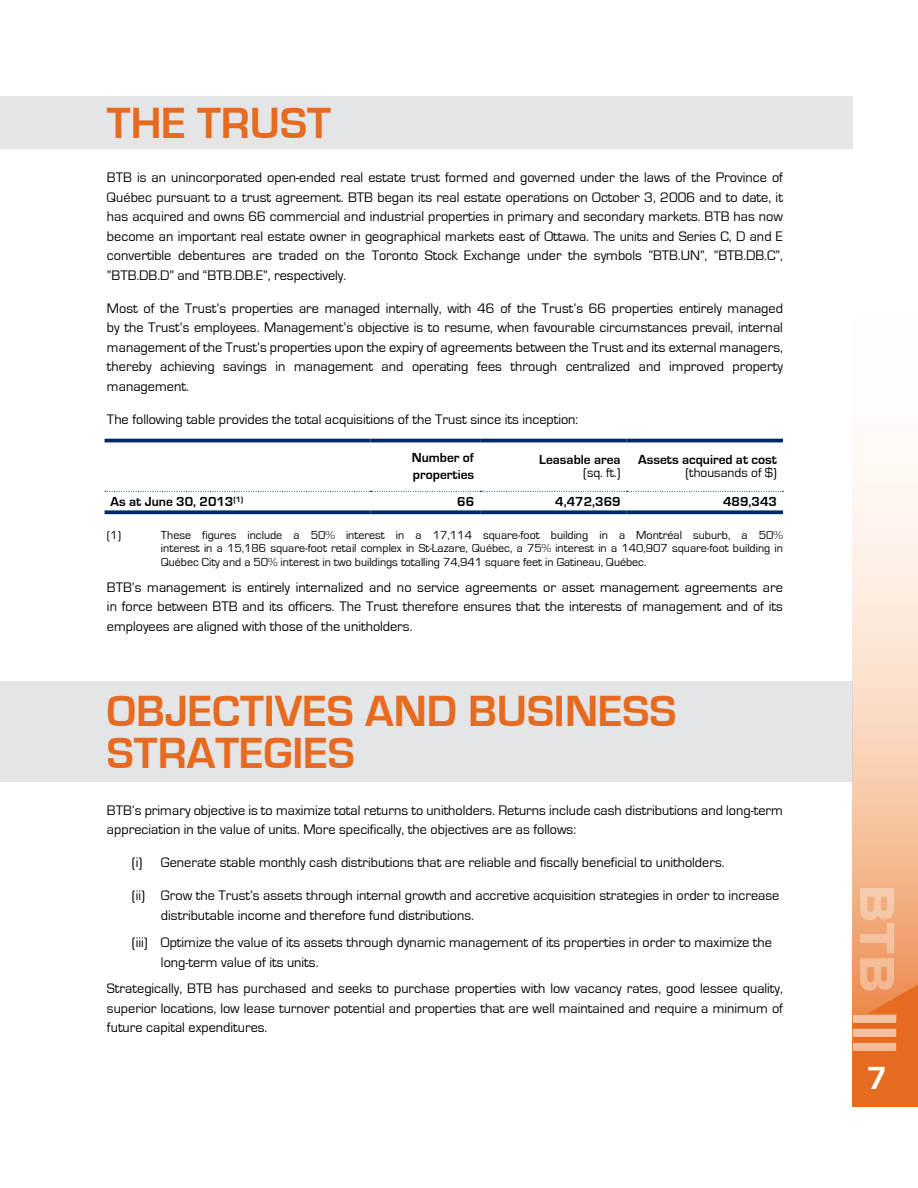
<style>
.page{position:relative;width:918px;height:1188px;background:#fff}
.page>*{position:absolute;margin:0;border:0;box-sizing:border-box;transform-origin:0 0}
.t1{font:700 45px/42px "Eurostile";color:#e66a1f}
.t2{font:700 33px "Eurostile";color:#fff}
.t3{font:14.25px/19.5px "Eurostile";color:#000;text-align:justify}
.t4{font:700 13.5px/16.2px "Eurostile";color:#000}
.t5{font:13.5px "Eurostile";color:#000}
.t6{font:12px/13.5px "Eurostile";color:#000;text-align:justify}
</style>
<div class="page">
<svg style="left:852px;top:454px;width:66px;height:653px"></svg>
<svg style="left:853px;top:888px;width:65px;height:218px"></svg>
<div style="left:0;top:96px;width:852px;height:52px;background:#e4e5e6"></div>
<div style="left:0;top:681px;width:852px;height:101px;background:#e4e5e6"></div>
<hr style="left:105px;top:439px;width:265px;height:3px;background:#002868">
<hr style="left:370px;top:439px;width:110px;height:3px;background:#002868">
<hr style="left:480px;top:439px;width:147px;height:3px;background:#002868">
<hr style="left:627px;top:439px;width:156px;height:3px;background:#002868">
<svg style="left:105px;top:510px;width:265px;height:4px"></svg>
<svg style="left:370px;top:510px;width:110px;height:4px"></svg>
<svg style="left:480px;top:510px;width:147px;height:4px"></svg>
<svg style="left:627px;top:510px;width:156px;height:4px"></svg>
<svg style="left:105px;top:491px;width:679px;height:1px"></svg>
<h1 class="t1" style="left:107px;top:103px;width:225px">THE TRUST</h1>
<p class="t3" style="left:107px;top:168px;width:677px">BTB is an unincorporated open-ended real estate trust formed and governed under the laws of the Province of Québec pursuant to a trust agreement. BTB began its real estate operations on October 3, 2006 and to date, it has acquired and owns 66 commercial and industrial properties in primary and secondary markets. BTB has now become an important real estate owner in geographical markets east of Ottawa. The units and Series C, D and E convertible debentures are traded on the Toronto Stock Exchange under the symbols ”BTB.UN”, ”BTB.DB.C”, ”BTB.DB.D” and “BTB.DB.E”, respectively.</p>
<p class="t3" style="left:107px;top:299px;width:678px">Most of the Trust’s properties are managed internally, with 46 of the Trust’s 66 properties entirely managed by the Trust’s employees. Management’s objective is to resume, when favourable circumstances prevail, internal management of the Trust’s properties upon the expiry of agreements between the Trust and its external managers, thereby achieving savings in management and operating fees through centralized and improved property management.</p>
<p class="t3" style="left:107px;top:410px;width:473px">The following table provides the total acquisitions of the Trust since its inception:</p>
<p class="t4" style="left:412px;top:450px;width:64px">Number of properties</p>
<p class="t4" style="left:539px;top:451px;width:83px">Leasable area</p>
<p class="t5" style="left:583px;top:465px;width:39px">(sq. ft.)</p>
<p class="t4" style="left:638px;top:451px;width:140px">Assets acquired at cost</p>
<p class="t5" style="left:686px;top:465px;width:93px">(thousands of $)</p>
<p class="t4" style="left:111px;top:494px;width:134px">As at June 30, 2013<sup>(1)</sup></p>
<p class="t4" style="left:457px;top:494px;width:18px">66</p>
<p class="t4" style="left:555px;top:494px;width:67px">4,472,369</p>
<p class="t4" style="left:723px;top:494px;width:55px">489,343</p>
<p class="t6" style="left:107px;top:528px;width:16px">(1)</p>
<p class="t6" style="left:161px;top:528px;width:624px">These figures include a 50% interest in a 17,114 square-foot building in a Montréal suburb, a 50% interest in a 15,186 square-foot retail complex in St-Lazare, Québec, a 75% interest in a 140,907 square-foot building in Québec City and a 50% interest in two buildings totalling 74,941 square feet in Gatineau, Québec.</p>
<p class="t3" style="left:107px;top:578px;width:678px">BTB’s management is entirely internalized and no service agreements or asset management agreements are in force between BTB and its officers. The Trust therefore ensures that the interests of management and of its employees are aligned with those of the unitholders.</p>
<h1 class="t1" style="left:107px;top:691px;width:571px">OBJECTIVES AND BUSINESS<br>STRATEGIES</h1>
<p class="t3" style="left:107px;top:800px;width:677px">BTB’s primary objective is to maximize total returns to unitholders. Returns include cash distributions and long-term appreciation in the value of units. More specifically, the objectives are as follows:</p>
<p class="t3" style="left:132px;top:853px;width:594px">(i) Generate stable monthly cash distributions that are reliable and fiscally beneficial to unitholders.</p>
<p class="t3" style="left:161px;top:886px;width:620px;line-height:20.2px;text-indent:-29px">(ii) Grow the Trust’s assets through internal growth and accretive acquisition strategies in order to increase distributable income and therefore fund distributions.</p>
<p class="t3" style="left:161px;top:932px;width:613px;line-height:20.2px;text-indent:-29px">(iii) Optimize the value of its assets through dynamic management of its properties in order to maximize the long-term value of its units.</p>
<p class="t3" style="left:107px;top:979px;width:678px">Strategically, BTB has purchased and seeks to purchase properties with low vacancy rates, good lessee quality, superior locations, low lease turnover potential and properties that are well maintained and require a minimum of future capital expenditures.</p>
<h2 class="t2" style="left:867px;top:1060px;width:22px">7</h2>
</div>
